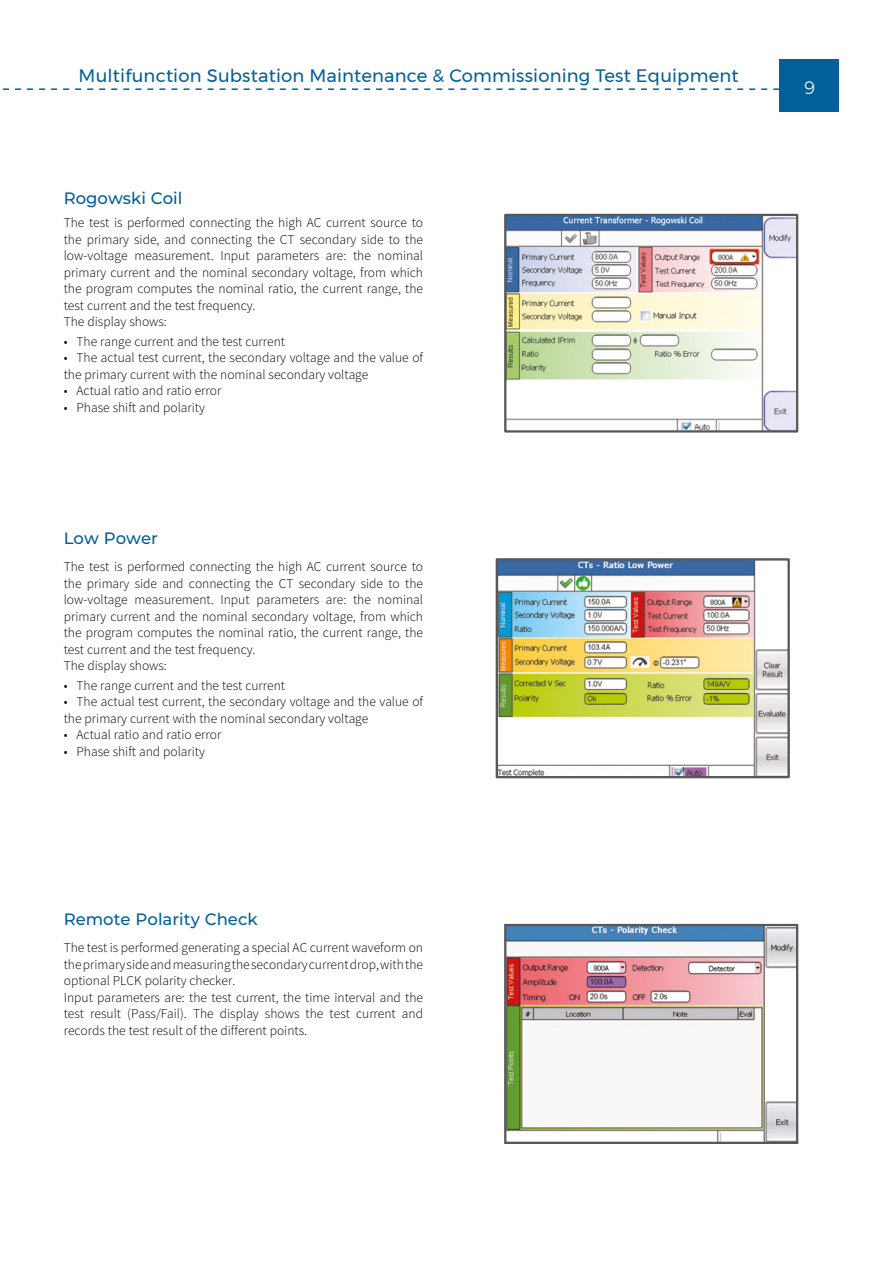
<style>
.page{position:relative;width:893px;height:1263px;background:#fff}
.page>*{position:absolute;margin:0;border:0;box-sizing:border-box;transform-origin:0 0}
.t1{font:18px "Montserrat";letter-spacing:.01em;color:#006097}
.t2{font:300 18px "Montserrat";color:#fff}
.t3{font:500 16.5px "Montserrat";color:#006098}
.t4{font:300 13.5px/16.5px "Source Sans Pro";color:#000}
</style>
<div class="page">
<div style="left:779px;top:59px;width:60px;height:52px;background:#006097"></div>
<svg style="left:2px;top:88px;width:777px;height:2px"></svg>
<img style="left:507px;top:217px;width:288px;height:213px">
<div style="left:504px;top:214px;width:294px;height:219px;border:2px solid #575756"></div>
<img style="left:499px;top:561px;width:288px;height:214px">
<div style="left:496px;top:558px;width:294px;height:220px;border:2px solid #575756"></div>
<svg style="left:504px;top:923px;width:295px;height:221px"></svg>
<h1 class="t1" style="left:79px;top:62px;width:661px">Multifunction Substation Maintenance &amp; Commissioning Test Equipment</h1>
<p class="t3" style="left:64px;top:187px;width:120px">Rogowski Coil</p>
<p class="t4" style="left:64px;top:215px;width:361px">The test is performed connecting the high AC current source to the primary side, and connecting the CT secondary side to the low-voltage measurement. Input parameters are: the nominal primary current and the nominal secondary voltage, from which the program computes the nominal ratio, the current range, the test current and the test frequency.<br>The display shows:</p>
<p class="t4" style="left:64px;top:333px;width:223px">• The range current and the test current</p>
<p class="t4" style="left:64px;top:350px;width:361px">• The actual test current, the secondary voltage and the value of the primary current with the nominal secondary voltage</p>
<p class="t4" style="left:64px;top:383px;width:159px">• Actual ratio and ratio error</p>
<p class="t4" style="left:64px;top:399px;width:143px">• Phase shift and polarity</p>
<p class="t3" style="left:64px;top:526px;width:96px">Low Power</p>
<p class="t4" style="left:64px;top:558px;width:361px">The test is performed connecting the high AC current source to the primary side and connecting the CT secondary side to the low-voltage measurement. Input parameters are: the nominal primary current and the nominal secondary voltage, from which the program computes the nominal ratio, the current range, the test current and the test frequency.<br>The display shows:</p>
<p class="t4" style="left:64px;top:677px;width:223px">• The range current and the test current</p>
<p class="t4" style="left:64px;top:693px;width:361px">• The actual test current, the secondary voltage and the value of the primary current with the nominal secondary voltage</p>
<p class="t4" style="left:64px;top:726px;width:159px">• Actual ratio and ratio error</p>
<p class="t4" style="left:64px;top:743px;width:143px">• Phase shift and polarity</p>
<p class="t3" style="left:64px;top:908px;width:195px">Remote Polarity Check</p>
<p class="t4" style="left:64px;top:940px;width:361px">The test is performed generating a special AC current waveform on the primary side and measuring the secondary current drop, with the optional PLCK polarity checker.<br>Input parameters are: the test current, the time interval and the test result (Pass/Fail). The display shows the test current and records the test result of the different points.</p>
<h1 class="t2" style="left:804px;top:74px;width:13px">9</h1>
</div>
